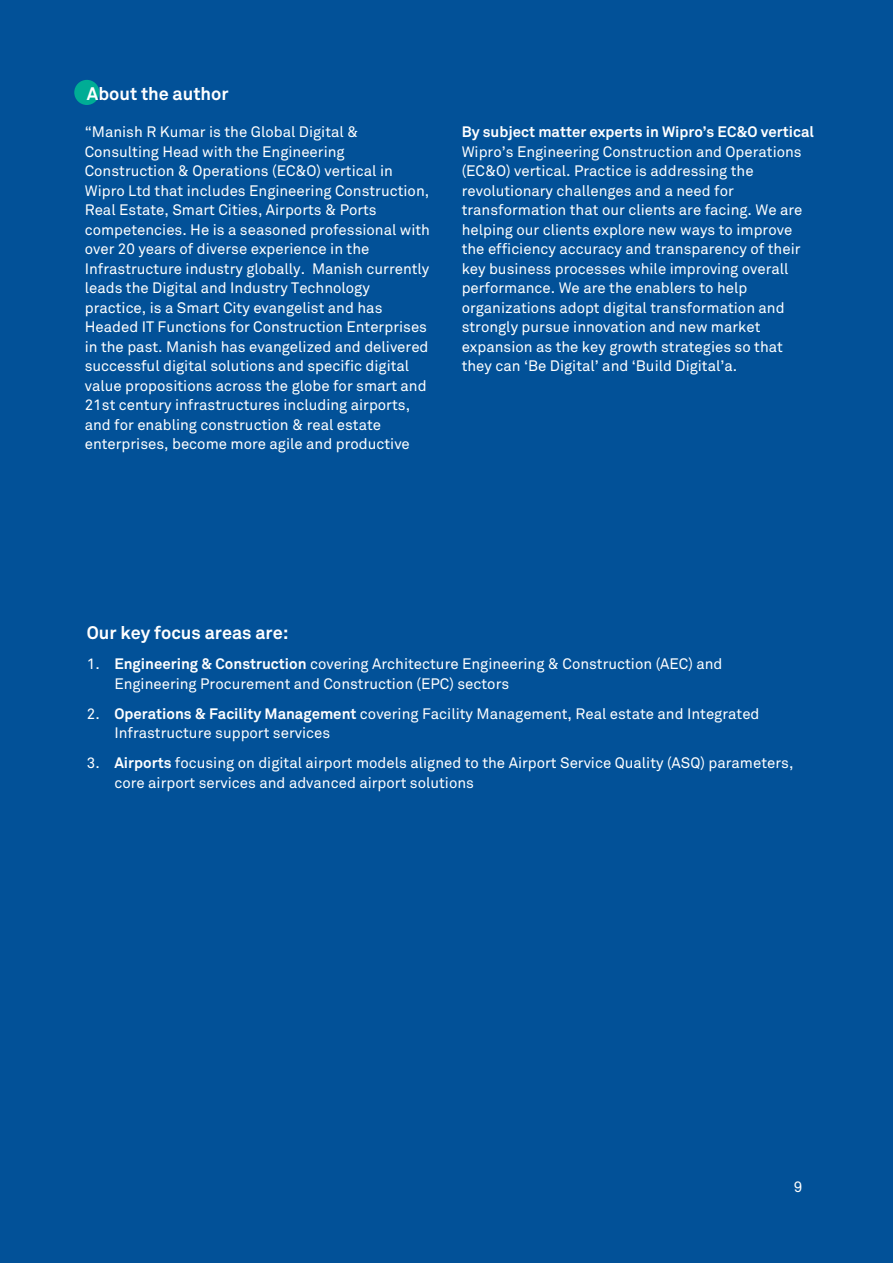
<style>
.page{position:relative;width:893px;height:1263px;background:#025198}
.page>*{position:absolute;margin:0;border:0;box-sizing:border-box;transform-origin:0 0}
.t1{font:700 18px "Wipro Akkurat";color:#fff}
.t2{font:15px/19.5px "Wipro Akkurat";color:#fff}
.t3{font:700 15px "Wipro Akkurat";color:#fff}
.s1{font-weight:700}
</style>
<div class="page">
<div style="left:74px;top:80px;width:25px;height:25px;background:#00ad95;border-radius:50%"></div>
<p class="t1" style="left:87px;top:83px;width:143px">About the author</p>
<p class="t2" style="left:85px;top:122px;width:347px">“Manish R Kumar is the Global Digital &amp; Consulting Head with the Engineering Construction &amp; Operations (EC&amp;O) vertical in Wipro Ltd that includes Engineering Construction, Real Estate, Smart Cities, Airports &amp; Ports competencies. He is a seasoned professional with over 20 years of diverse experience in the Infrastructure industry globally. Manish currently leads the Digital and Industry Technology practice, is a Smart City evangelist and has Headed IT Functions for Construction Enterprises in the past. Manish has evangelized and delivered successful digital solutions and specific digital value propositions across the globe for smart and 21st century infrastructures including airports, and for enabling construction &amp; real estate enterprises, become more agile and productive</p>
<p class="t3" style="left:462px;top:123px;width:354px">By subject matter experts in Wipro’s EC&amp;O vertical</p>
<p class="t2" style="left:462px;top:142px;width:342px">Wipro’s Engineering Construction and Operations (EC&amp;O) vertical. Practice is addressing the revolutionary challenges and a need for transformation that our clients are facing. We are helping our clients explore new ways to improve the efficiency accuracy and transparency of their key business processes while improving overall performance. We are the enablers to help organizations adopt digital transformation and strongly pursue innovation and new market expansion as the key growth strategies so that they can ‘Be Digital’ and ‘Build Digital’a.</p>
<p class="t1" style="left:87px;top:622px;width:203px">Our key focus areas are:</p>
<p class="t2" style="left:114px;top:654px;width:610px;text-indent:-28px">1. <span class="s1">Engineering &amp; Construction</span> covering Architecture Engineering &amp; Construction (AEC) and<br>Engineering Procurement and Construction (EPC) sectors</p>
<p class="t2" style="left:114px;top:704px;width:647px;text-indent:-28px">2. <span class="s1">Operations &amp; Facility Management</span> covering Facility Management, Real estate and Integrated<br>Infrastructure support services</p>
<p class="t2" style="left:114px;top:753px;width:681px;text-indent:-28px">3. <span class="s1">Airports</span> focusing on digital airport models aligned to the Airport Service Quality (ASQ) parameters, core airport services and advanced airport solutions</p>
<p class="t2" style="left:794px;top:1177px;width:10px">9</p>
</div>
